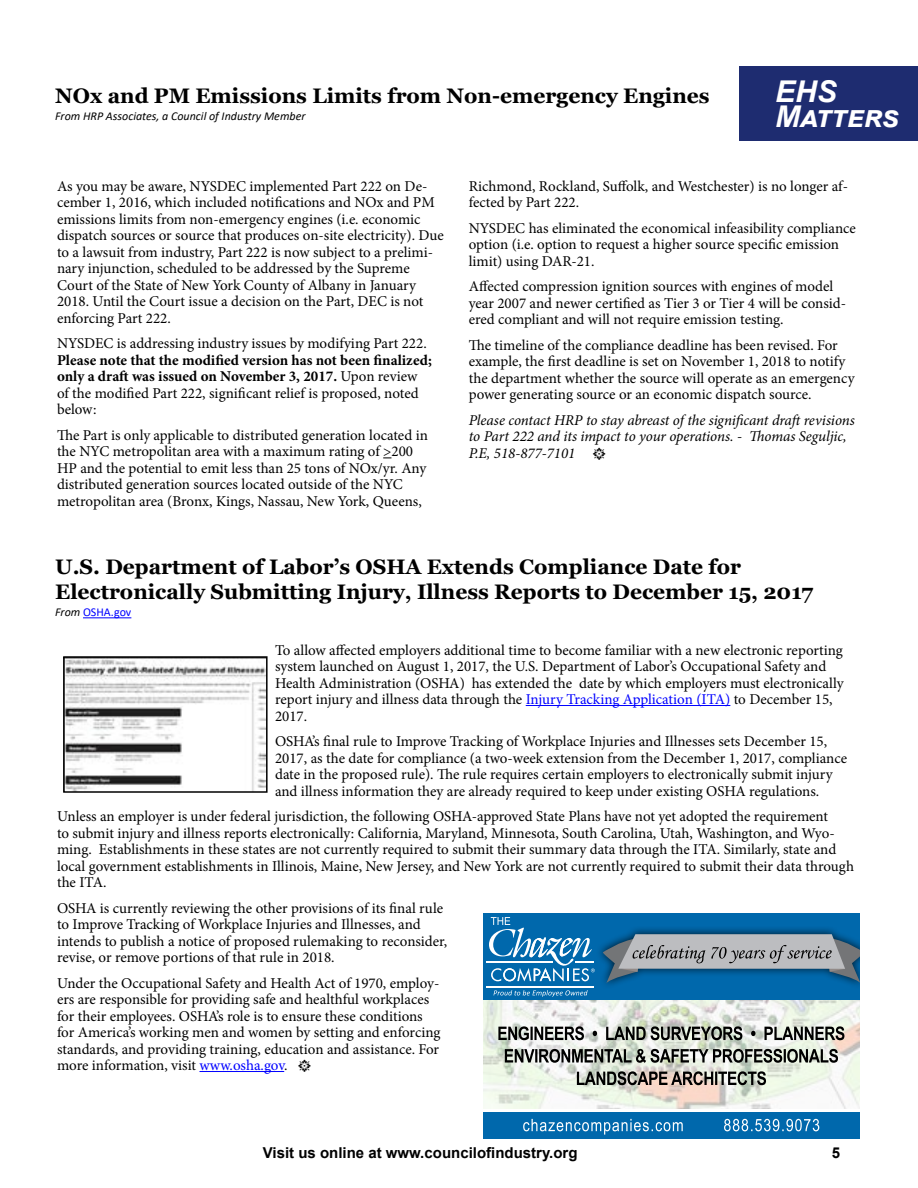
<style>
.page{position:relative;width:918px;height:1188px;background:#fff}
.page>*{position:absolute;margin:0;border:0;box-sizing:border-box;transform-origin:0 0}
.t1{font:italic 700 30px/25.5px "Arial";color:#fff}
.t2{font:700 21px/25.2px "Georgia";color:#000}
.t3{font:15px/16.5px "Minion Pro";color:#000}
.t4{font:700 15px/16.5px "Minion Pro";color:#000}
.t5{font:italic 15px/16.5px "Minion Pro";letter-spacing:-.005em;color:#000}
.t6{font:700 15px "Arial";color:#000}
.t7{font:italic 12px "Calibri";color:#000}
.t8{font:12px "Calibri";color:#00f}
.s1{font-weight:400}
.s2{font-style:normal}
.s3{font-style:italic;color:#000}
.s4{color:#00f}
</style>
<div class="page">
<div style="left:739px;top:67px;width:179px;height:74px;background:#1e2c70"></div>
<hr style="left:526px;top:705px;width:204px;height:1px;background:#00f">
<hr style="left:199px;top:1071px;width:85px;height:1px;background:#00f">
<hr style="left:83px;top:617px;width:48px;height:1px;background:#00f">
<img style="left:66px;top:659px;width:199px;height:131px">
<div style="left:63px;top:656px;width:205px;height:137px;border:2px solid #000"></div>
<img style="left:483px;top:1000px;width:377px;height:108px">
<div style="left:483px;top:914px;width:377px;height:86px;background:#0068ac"></div>
<svg style="left:577px;top:1071px;width:189px;height:14px;background:#7d7a73"></svg>
<svg style="left:505px;top:1049px;width:333px;height:14px;background:#7d807b"></svg>
<svg style="left:498px;top:1026px;width:346px;height:14px;background:#828581"></svg>
<svg style="left:494px;top:990px;width:94px;height:7px"></svg>
<hr style="left:486px;top:961px;width:66px;height:1px;background:#fff">
<svg style="left:489px;top:917px;width:106px;height:65px"></svg>
<hr style="left:486px;top:986px;width:108px;height:2px;background:#fff">
<div style="left:483px;top:1112px;width:377px;height:26px;background:#0068ac"></div>
<svg style="left:523px;top:1119px;width:296px;height:16px"></svg>
<div style="left:595px;top:926px;width:265px;height:64px;background:#000;opacity:.75"></div>
<svg style="left:602px;top:934px;width:258px;height:49px"></svg>
<h2 class="t2" style="left:55px;top:83px;width:656px">NOx and PM Emissions Limits from Non-emergency Engines</h2>
<p class="t7" style="left:55px;top:108px;width:252px">From HRP Associates, a Council of Industry Member</p>
<h1 class="t1" style="left:775px;top:80px;width:125px">EHS<br>Matters</h1>
<p class="t3" style="left:57px;top:178px;width:388px">As you may be aware, NYSDEC implemented Part 222 on De&shy;cember 1, 2016, which included notifications and NOx and PM emissions limits from non-emergency engines (i.e. economic dispatch sources or source that produces on-site electricity). Due to a lawsuit from industry, Part 222 is now subject to a prelimi&shy;nary injunction, scheduled to be addressed by the Supreme Court of the State of New York County of Albany in January 2018. Until the Court issue a decision on the Part, DEC is not enforcing Part 222.</p>
<p class="t3" style="left:57px;top:335px;width:371px">NYSDEC is addressing industry issues by modifying Part 222.</p>
<p class="t4" style="left:57px;top:352px;width:376px">Please note that the modified version has not been finalized; only a draft was issued on November 3, 2017. <span class="s1">Upon review of the modified Part 222, significant relief is proposed, noted below:</span></p>
<p class="t3" style="left:57px;top:427px;width:372px">The Part is only applicable to distributed generation located in the NYC metropolitan area with a maximum rating of &gt;200<br>HP and the potential to emit less than 25 tons of NOx/yr. Any distributed generation sources located outside of the NYC metropolitan area (Bronx, Kings, Nassau, New York, Queens,</p>
<p class="t3" style="left:469px;top:178px;width:381px">Richmond, Rockland, Suffolk, and Westchester) is no longer af&shy;fected by Part 222.</p>
<p class="t3" style="left:469px;top:220px;width:389px">NYSDEC has eliminated the economical infeasibility compliance option (i.e. option to request a higher source specific emission limit) using DAR-21.</p>
<p class="t3" style="left:469px;top:278px;width:379px">Affected compression ignition sources with engines of model year 2007 and newer certified as Tier 3 or Tier 4 will be consid&shy;ered compliant and will not require emission testing.</p>
<p class="t3" style="left:469px;top:337px;width:387px">The timeline of the compliance deadline has been revised. For example, the first deadline is set on November 1, 2018 to notify the department whether the source will operate as an emergency power generating source or an economic dispatch source.</p>
<p class="t5" style="left:469px;top:412px;width:388px">Please contact HRP to stay abreast of the significant draft revisions to Part 222 and its impact to your operations. - Thomas Seguljic,<br>P.E, 518-877-7101 <span class="s2">•</span></p>
<h2 class="t2" style="left:55px;top:554px;width:760px">U.S. Department of Labor’s OSHA Extends Compliance Date for<br>Electronically Submitting Injury, Illness Reports to December 15, 2017</h2>
<p class="t8" style="left:55px;top:604px;width:78px"><span class="s3">From</span> OSHA.gov</p>
<p class="t3" style="left:275px;top:642px;width:570px">To allow affected employers additional time to become familiar with a new electronic reporting system launched on August 1, 2017, the U.S. Department of Labor’s Occupational Safety and Health Administration (OSHA) has extended the date by which employers must electronically report injury and illness data through the <span class="s4">Injury Tracking Application (ITA)</span> to December 15, 2017.</p>
<p class="t3" style="left:275px;top:733px;width:574px">OSHA’s final rule to Improve Tracking of Workplace Injuries and Illnesses sets December 15, 2017, as the date for compliance (a two-week extension from the December 1, 2017, compliance date in the proposed rule). The rule requires certain employers to electronically submit injury and illness information they are already required to keep under existing OSHA regulations.</p>
<p class="t3" style="left:57px;top:808px;width:799px">Unless an employer is under federal jurisdiction, the following OSHA-approved State Plans have not yet adopted the requirement<br>to submit injury and illness reports electronically: California, Maryland, Minnesota, South Carolina, Utah, Washington, and Wyo&shy;ming. Establishments in these states are not currently required to submit their summary data through the ITA. Similarly, state and local government establishments in Illinois, Maine, New Jersey, and New York are not currently required to submit their data through the ITA.</p>
<p class="t3" style="left:57px;top:900px;width:392px">OSHA is currently reviewing the other provisions of its final rule to Improve Tracking of Workplace Injuries and Illnesses, and intends to publish a notice of proposed rulemaking to reconsider, revise, or remove portions of that rule in 2018.</p>
<p class="t3" style="left:57px;top:975px;width:385px">Under the Occupational Safety and Health Act of 1970, employ&shy;ers are responsible for providing safe and healthful workplaces for their employees. OSHA’s role is to ensure these conditions for America’s working men and women by setting and enforcing standards, and providing training, education and assistance. For more information, visit <span class="s4">www.osha.gov</span>. •</p>
<p class="t6" style="left:263px;top:1143px;width:316px">Visit us online at www.councilofindustry.org</p>
<p class="t6" style="left:832px;top:1143px;width:10px">5</p>
</div>
